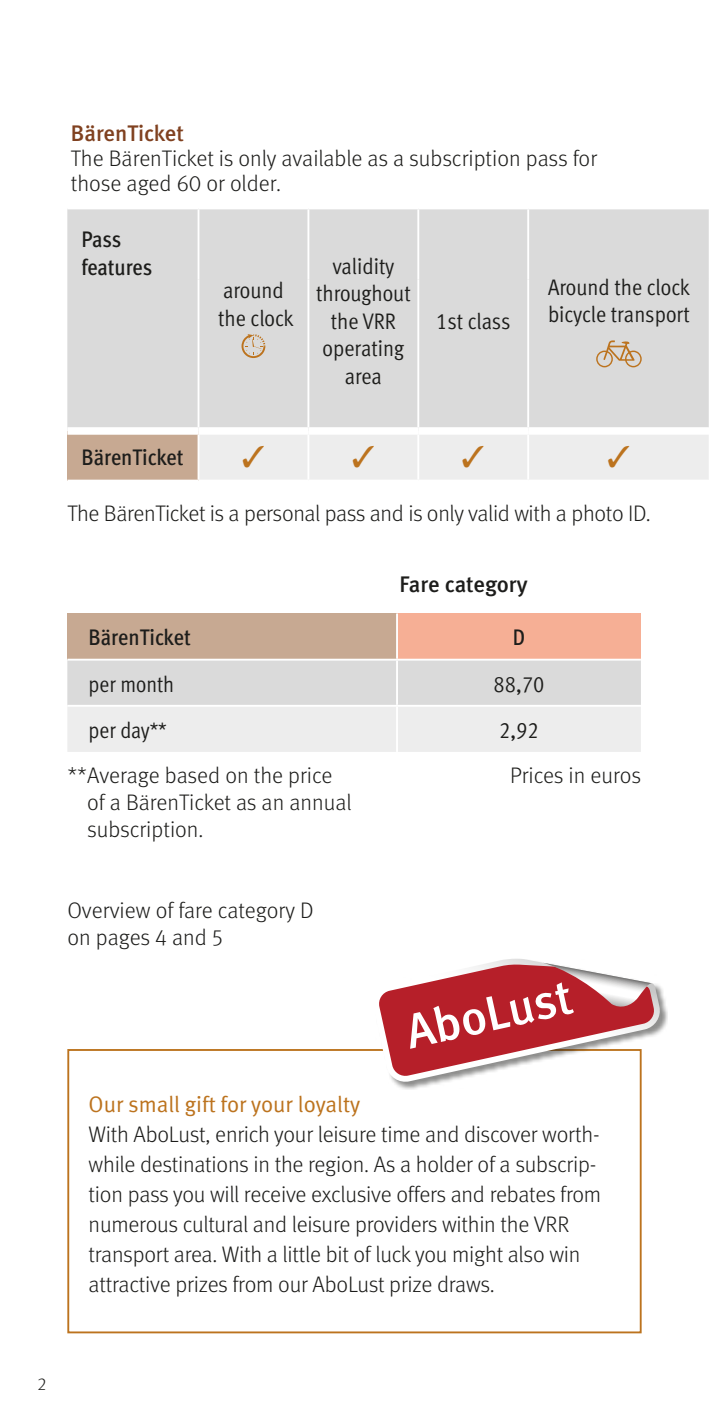
<style>
.page{position:relative;width:709px;height:1418px;background:#fff}
.page>*{position:absolute;margin:0;border:0;box-sizing:border-box;transform-origin:0 0}
.t1{font:22.5px/30px "Meta Light LF";letter-spacing:-.01em;color:#1d1d1b}
.t2{font:22.5px/27.5px "Meta Cond Normal LF";color:#1d1d1b}
.t3{font:22.5px/27.5px "Meta Cond Medium LF";color:#1d1d1b}
.t4{font:22.5px "Meta Normal LF";color:#bc731e}
.t5{font:22.5px "Meta Medium LF";letter-spacing:-.005em;color:#1d1d1b}
.t6{font:22.5px "Meta Medium LF";color:#804120}
.t7{font:17.5px "Meta Light LF";color:#1d1d1b}
</style>
<div class="page">
<div style="left:67px;top:1049px;width:574px;height:284px;border:2px solid #bc731e"></div>
<div style="left:375px;top:959px;width:292px;height:130px;background:#1d1d1b;opacity:.5"></div>
<svg style="left:371px;top:959px;width:290px;height:124px"></svg>
<div style="left:67px;top:431px;width:131px;height:49px;background:#c7a992"></div>
<div style="left:67px;top:209px;width:641px;height:218px;background:#dadada"></div>
<hr style="left:307px;top:209px;width:2px;height:70px;background:#fff">
<hr style="left:417px;top:209px;width:2px;height:70px;background:#fff">
<hr style="left:527px;top:209px;width:2px;height:70px;background:#fff">
<hr style="left:307px;top:279px;width:2px;height:148px;background:#fff">
<hr style="left:417px;top:279px;width:2px;height:148px;background:#fff">
<hr style="left:527px;top:279px;width:2px;height:148px;background:#fff">
<hr style="left:197px;top:209px;width:2px;height:70px;background:#fff">
<hr style="left:197px;top:279px;width:2px;height:148px;background:#fff">
<hr style="left:197px;top:435px;width:2px;height:44px;background:#fff">
<hr style="left:67px;top:479px;width:131px;height:2px;background:#fff">
<div style="left:67px;top:427px;width:131px;height:8px;background:#fff"></div>
<svg style="left:241px;top:334px;width:24px;height:24px"></svg>
<svg style="left:596px;top:340px;width:45px;height:27px"></svg>
<div style="left:67px;top:613px;width:330px;height:46px;background:#c7a992"></div>
<div style="left:397px;top:613px;width:244px;height:46px;background:#f6af95"></div>
<svg style="left:67px;top:660px;width:574px;height:92px;background:#e4e4e4"></svg>
<hr style="left:396px;top:613px;width:2px;height:45px;background:#fff">
<hr style="left:67px;top:658px;width:330px;height:2px;background:#fff">
<hr style="left:397px;top:658px;width:244px;height:2px;background:#fff">
<hr style="left:396px;top:660px;width:2px;height:45px;background:#fff">
<hr style="left:396px;top:706px;width:2px;height:46px;background:#fff">
<hr style="left:67px;top:705px;width:330px;height:1px;background:#fff">
<hr style="left:397px;top:705px;width:244px;height:1px;background:#fff">
<svg style="left:198px;top:427px;width:511px;height:54px"></svg>
<p class="t6" style="left:71px;top:120px;width:114px">BärenTicket</p>
<p class="t1" style="left:71px;top:145px;width:527px;line-height:25.2px">The BärenTicket is only available as a subscription pass for those aged 60 or older.</p>
<p class="t3" style="left:81px;top:226px;width:72px">Pass features</p>
<p class="t2" style="left:218px;top:276px;width:77px">around the clock</p>
<p class="t2" style="left:316px;top:252px;width:96px;text-align:center">validity throughout the VRR operating area</p>
<p class="t2" style="left:548px;top:273px;width:144px">Around the clock bicycle transport</p>
<p class="t2" style="left:436px;top:307px;width:76px">1st class</p>
<p class="t3" style="left:81px;top:443px;width:103px">BärenTicket</p>
<p class="t1" style="left:67px;top:498px;width:585px">The BärenTicket is a personal pass and is only valid with a photo ID.</p>
<p class="t5" style="left:399px;top:571px;width:130px">Fare category</p>
<p class="t3" style="left:89px;top:623px;width:104px">BärenTicket</p>
<p class="t3" style="left:513px;top:623px;width:14px">D</p>
<p class="t2" style="left:89px;top:670px;width:87px">per month</p>
<p class="t2" style="left:493px;top:670px;width:52px">88,70</p>
<p class="t2" style="left:89px;top:716px;width:80px">per day**</p>
<p class="t2" style="left:499px;top:716px;width:41px">2,92</p>
<p class="t1" style="left:67px;top:760px;width:267px">**Average based on the price</p>
<p class="t1" style="left:510px;top:760px;width:132px">Prices in euros</p>
<p class="t1" style="left:87px;top:788px;width:266px;line-height:27px">of a BärenTicket as an annual subscription.</p>
<p class="t1" style="left:67px;top:896px;width:248px;line-height:27px">Overview of fare category D on pages 4 and 5</p>
<p class="t7" style="left:37px;top:1373px;width:10px">2</p>
<p class="t4" style="left:89px;top:1091px;width:273px">Our small gift for your loyalty</p>
<p class="t1" style="left:89px;top:1118px;width:514px">With AboLust, enrich your leisure time and discover worth&shy;while destinations in the region. As a holder of a subscrip&shy;tion pass you will receive exclusive offers and rebates from numerous cultural and leisure providers within the VRR transport area. With a little bit of luck you might also win attractive prizes from our AboLust prize draws.</p>
</div>
